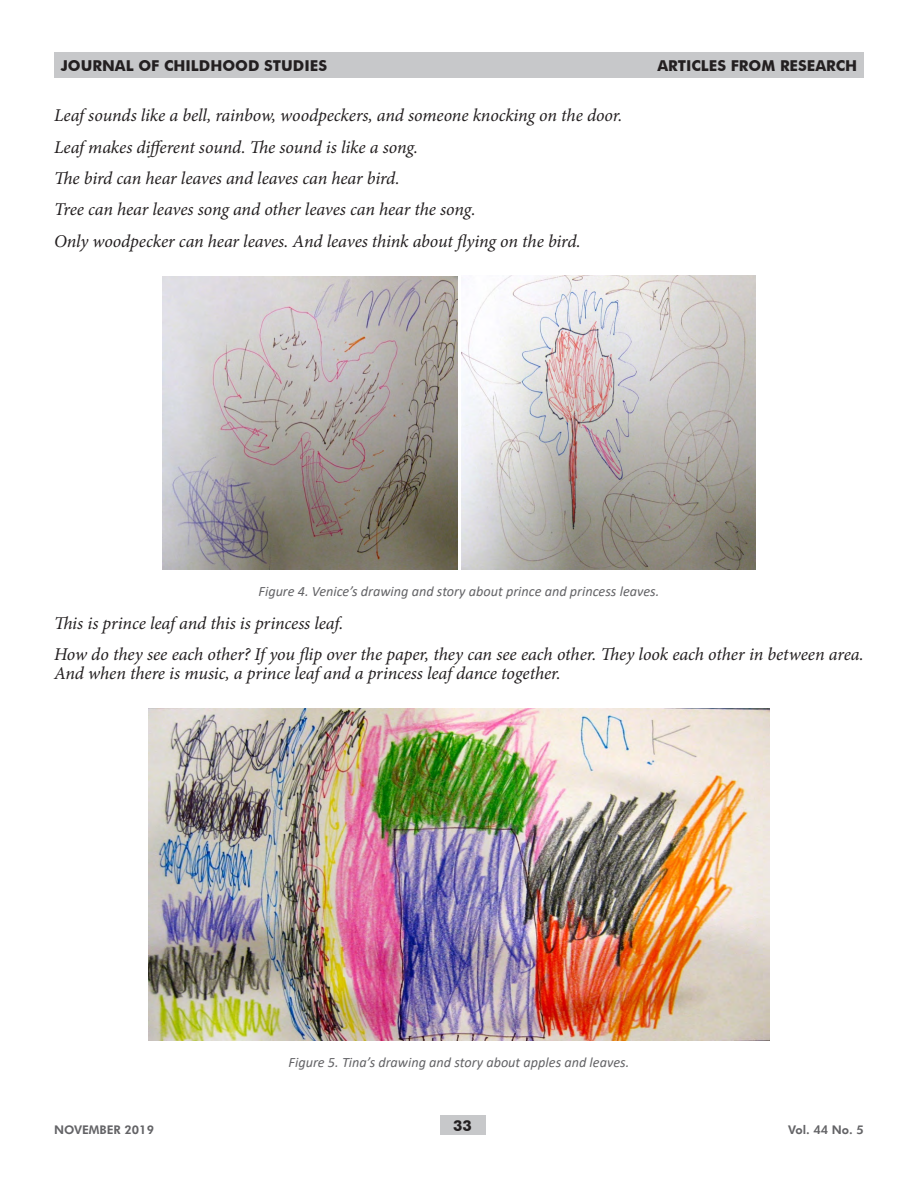
<style>
.page{position:relative;width:918px;height:1188px;background:#fff}
.page>*{position:absolute;margin:0;border:0;box-sizing:border-box;transform-origin:0 0}
.t1{font:italic 18px/31.5px "Minion Pro";letter-spacing:-.005em;color:#231f20}
.t2{font:700 15px "Futura BT";color:#231f20}
.t3{font:italic 14.25px "Calibri";color:#636366}
.t4{font:800 12px "Futura BT";color:#636366}
</style>
<div class="page">
<div style="left:440px;top:1116px;width:45px;height:19px;background:#c7c8ca"></div>
<div style="left:54px;top:52px;width:810px;height:26px;background:#c7c8ca"></div>
<img style="left:163px;top:276px;width:295px;height:294px">
<img style="left:462px;top:276px;width:293px;height:294px">
<img style="left:148px;top:709px;width:622px;height:331px">
<p class="t2" style="left:61px;top:57px;width:268px">JOURNAL OF CHILDHOOD STUDIES</p>
<p class="t2" style="left:657px;top:57px;width:201px">ARTICLES FROM RESEARCH</p>
<p class="t1" style="left:54px;top:100px;width:570px">Leaf sounds like a bell, rainbow, woodpeckers, and someone knocking on the door.<br>Leaf makes different sound. The sound is like a song.<br>The bird can hear leaves and leaves can hear bird.<br>Tree can hear leaves song and other leaves can hear the song.<br>Only woodpecker can hear leaves. And leaves think about flying on the bird.</p>
<p class="t3" style="left:259px;top:581px;width:402px">Figure 4. Venice’s drawing and story about prince and princess leaves.</p>
<p class="t1" style="left:54px;top:607px;width:811px">This is prince leaf and this is princess leaf.<br>How do they see each other? If you flip over the paper, they can see each other. They look each other in between area.</p>
<p class="t1" style="left:54px;top:658px;width:508px">And when there is music, a prince leaf and a princess leaf dance together.</p>
<p class="t3" style="left:289px;top:1052px;width:342px">Figure 5. Tina’s drawing and story about apples and leaves.</p>
<p class="t4" style="left:54px;top:1122px;width:102px">NOVEMBER 2019</p>
<p class="t2" style="left:453px;top:1117px;width:20px">33</p>
<p class="t4" style="left:788px;top:1122px;width:77px">Vol. 44 No. 5</p>
</div>
